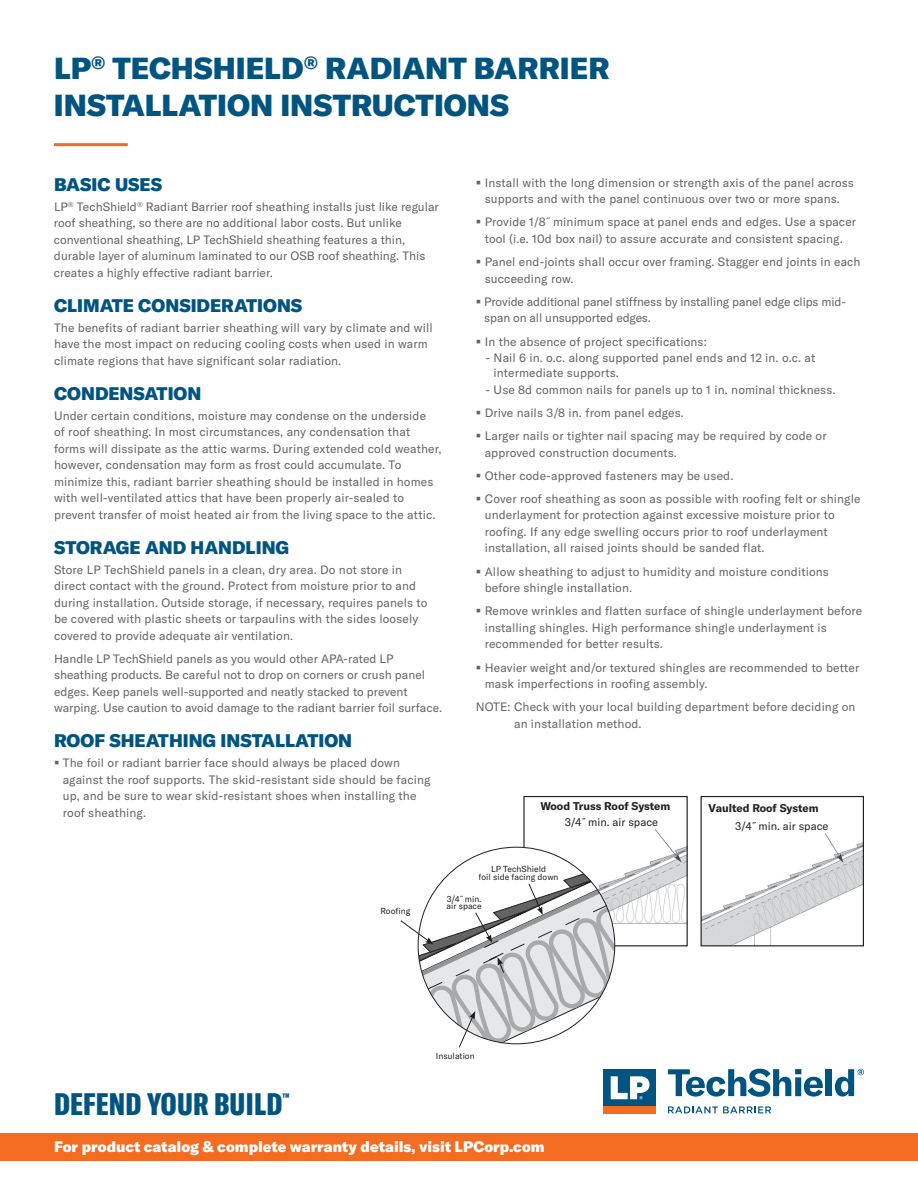
<style>
.page{position:relative;width:918px;height:1188px;background:#fff}
.page>*{position:absolute;margin:0;border:0;box-sizing:border-box;transform-origin:0 0}
.t1{font:900 extra-condensed 30.75px "GT America";letter-spacing:.01em;color:#005480}
.t2{font:900 30px/37.5px "GT America";color:#005480}
.t3{font:900 18px "GT America";color:#005480}
.t4{font:900 15px "GT America";color:#fff}
.t5{font:12px/16.5px "GT America";letter-spacing:.01em;color:#636366}
.t6{font:12px/16.5px "GT America";letter-spacing:-.01em;color:#636366}
.t7{font:700 11.1px "GT America";color:#231f20}
.t8{font:11.1px "GT America";color:#231f20}
.t9{font:900 extra-condensed 10.65px "GT America";color:#005480}
.t10{font:8.55px/7.6px "GT America";color:#231f20;text-align:center}
</style>
<div class="page">
<hr style="left:54px;top:143px;width:74px;height:3px;background:#f36c21">
<div style="left:0;top:1133px;width:918px;height:28px;background:#f36c21"></div>
<div style="left:604px;top:1069px;width:52px;height:37px;background:#005480"></div>
<div style="left:604px;top:1106px;width:52px;height:7px;background:#f36c21"></div>
<svg style="left:611px;top:1076px;width:39px;height:23px"></svg>
<svg style="left:668px;top:1069px;width:155px;height:28px"></svg>
<div style="left:826px;top:1069px;width:6px;height:27px;background:#005480"></div>
<svg style="left:835px;top:1069px;width:29px;height:28px"></svg>
<svg style="left:668px;top:1106px;width:103px;height:7px"></svg>
<img style="left:615px;top:829px;width:71px;height:115px">
<div style="left:523px;top:796px;width:165px;height:150px;border:1px solid #231f20"></div>
<img style="left:703px;top:833px;width:159px;height:111px">
<div style="left:701px;top:796px;width:163px;height:150px;border:1px solid #231f20"></div>
<svg style="left:400px;top:847px;width:215px;height:201px"></svg>
<div style="left:380px;top:907px;width:30px;height:12px;background:#fff"></div>
<h2 class="t2" style="left:54px;top:49px;width:557px">LP<sup>®</sup> TECHSHIELD<sup>®</sup> RADIANT BARRIER<br>INSTALLATION INSTRUCTIONS</h2>
<h3 class="t3" style="left:54px;top:173px;width:110px">BASIC USES</h3>
<p class="t5" style="left:54px;top:199px;width:386px">LP<sup>®</sup> TechShield<sup>®</sup> Radiant Barrier roof sheathing installs just like regular roof sheathing, so there are no additional labor costs. But unlike conventional sheathing, LP TechShield sheathing features a thin, durable layer of aluminum laminated to our OSB roof sheathing. This creates a highly effective radiant barrier.</p>
<h3 class="t3" style="left:54px;top:294px;width:250px">CLIMATE CONSIDERATIONS</h3>
<p class="t5" style="left:54px;top:319px;width:380px">The benefits of radiant barrier sheathing will vary by climate and will have the most impact on reducing cooling costs when used in warm climate regions that have significant solar radiation.</p>
<h3 class="t3" style="left:54px;top:382px;width:149px">CONDENSATION</h3>
<p class="t5" style="left:54px;top:407px;width:389px">Under certain conditions, moisture may condense on the underside<br>of roof sheathing. In most circumstances, any condensation that forms will dissipate as the attic warms. During extended cold weather, however, condensation may form as frost could accumulate. To minimize this, radiant barrier sheathing should be installed in homes with well-ventilated attics that have been properly air-sealed to prevent transfer of moist heated air from the living space to the attic.</p>
<h3 class="t3" style="left:54px;top:536px;width:237px">STORAGE AND HANDLING</h3>
<p class="t5" style="left:54px;top:561px;width:375px">Store LP TechShield panels in a clean, dry area. Do not store in direct contact with the ground. Protect from moisture prior to and during installation. Outside storage, if necessary, requires panels to be covered with plastic sheets or tarpaulins with the sides loosely covered to provide adequate air ventilation.</p>
<p class="t5" style="left:54px;top:650px;width:390px">Handle LP TechShield panels as you would other APA-rated LP sheathing products. Be careful not to drop on corners or crush panel edges. Keep panels well-supported and neatly stacked to prevent warping. Use caution to avoid damage to the radiant barrier foil surface.</p>
<h3 class="t3" style="left:54px;top:729px;width:300px">ROOF SHEATHING INSTALLATION</h3>
<p class="t5" style="left:63px;top:755px;width:369px;text-indent:-9px">▪ The foil or radiant barrier face should always be placed down against the roof supports. The skid-resistant side should be facing up, and be sure to wear skid-resistant shoes when installing the roof sheathing.</p>
<p class="t5" style="left:476px;top:174px;width:380px;text-align:center">▪ Install with the long dimension or strength axis of the panel across supports and with the panel continuous over two or more spans.</p>
<p class="t5" style="left:476px;top:214px;width:382px;text-align:center">▪ Provide 1/8˝minimum space at panel ends and edges. Use a spacer tool (i.e. 10d box nail) to assure accurate and consistent spacing.</p>
<p class="t5" style="left:485px;top:254px;width:377px;text-indent:-9px">▪ Panel end-joints shall occur over framing. Stagger end joints in each succeeding row.</p>
<p class="t6" style="left:484px;top:293px;width:363px;text-indent:-8px">▪ Provide additional panel stiffness by installing panel edge clips mid&shy;span on all unsupported edges.</p>
<p class="t5" style="left:476px;top:333px;width:232px">▪ In the absence of project specifications:</p>
<p class="t5" style="left:494px;top:350px;width:323px;line-height:15px;text-indent:-8px">- Nail 6 in. o.c. along supported panel ends and 12 in. o.c. at intermediate supports.</p>
<p class="t5" style="left:486px;top:381px;width:351px">- Use 8d common nails for panels up to 1 in. nominal thickness.</p>
<p class="t5" style="left:476px;top:404px;width:209px">▪ Drive nails 3/8 in. from panel edges.</p>
<p class="t5" style="left:485px;top:428px;width:343px;text-indent:-9px">▪ Larger nails or tighter nail spacing may be required by code or approved construction documents.</p>
<p class="t5" style="left:476px;top:467px;width:259px">▪ Other code-approved fasteners may be used.</p>
<p class="t5" style="left:485px;top:491px;width:377px;text-indent:-9px">▪ Cover roof sheathing as soon as possible with roofing felt or shingle underlayment for protection against excessive moisture prior to roofing. If any edge swelling occurs prior to roof underlayment installation, all raised joints should be sanded flat.</p>
<p class="t5" style="left:485px;top:563px;width:346px;text-indent:-9px">▪ Allow sheathing to adjust to humidity and moisture conditions before shingle installation.</p>
<p class="t5" style="left:485px;top:603px;width:379px;text-indent:-9px">▪ Remove wrinkles and flatten surface of shingle underlayment before installing shingles. High performance shingle underlayment is recommended for better results.</p>
<p class="t5" style="left:485px;top:659px;width:376px;text-indent:-9px">▪ Heavier weight and/or textured shingles are recommended to better mask imperfections in roofing assembly.</p>
<p class="t5" style="left:514px;top:699px;width:343px;text-indent:-38px">NOTE: Check with your local building department before deciding on an installation method.</p>
<p class="t7" style="left:540px;top:799px;width:132px">Wood Truss Roof System</p>
<p class="t7" style="left:709px;top:801px;width:112px">Vaulted Roof System</p>
<p class="t8" style="left:565px;top:816px;width:95px">3/4˝min. air space</p>
<p class="t8" style="left:735px;top:820px;width:95px">3/4˝min. air space</p>
<p class="t10" style="left:479px;top:865px;width:81px">LP TechShield<br>foil side facing down</p>
<h1 class="t1" style="left:54px;top:1085px;width:230px">DEFEND YOUR BUILD</h1>
<p class="t9" style="left:283px;top:1090px;width:8px">™</p>
<p class="t10" style="left:380px;top:907px;width:31px">Roofing</p>
<p class="t10" style="left:447px;top:896px;width:37px;line-height:6.6px;text-align:left">3/4˝min. air space</p>
<p class="t10" style="left:436px;top:1052px;width:40px">Insulation</p>
<p class="t4" style="left:54px;top:1137px;width:492px">For product catalog &amp; complete warranty details, visit LPCorp.com</p>
</div>
